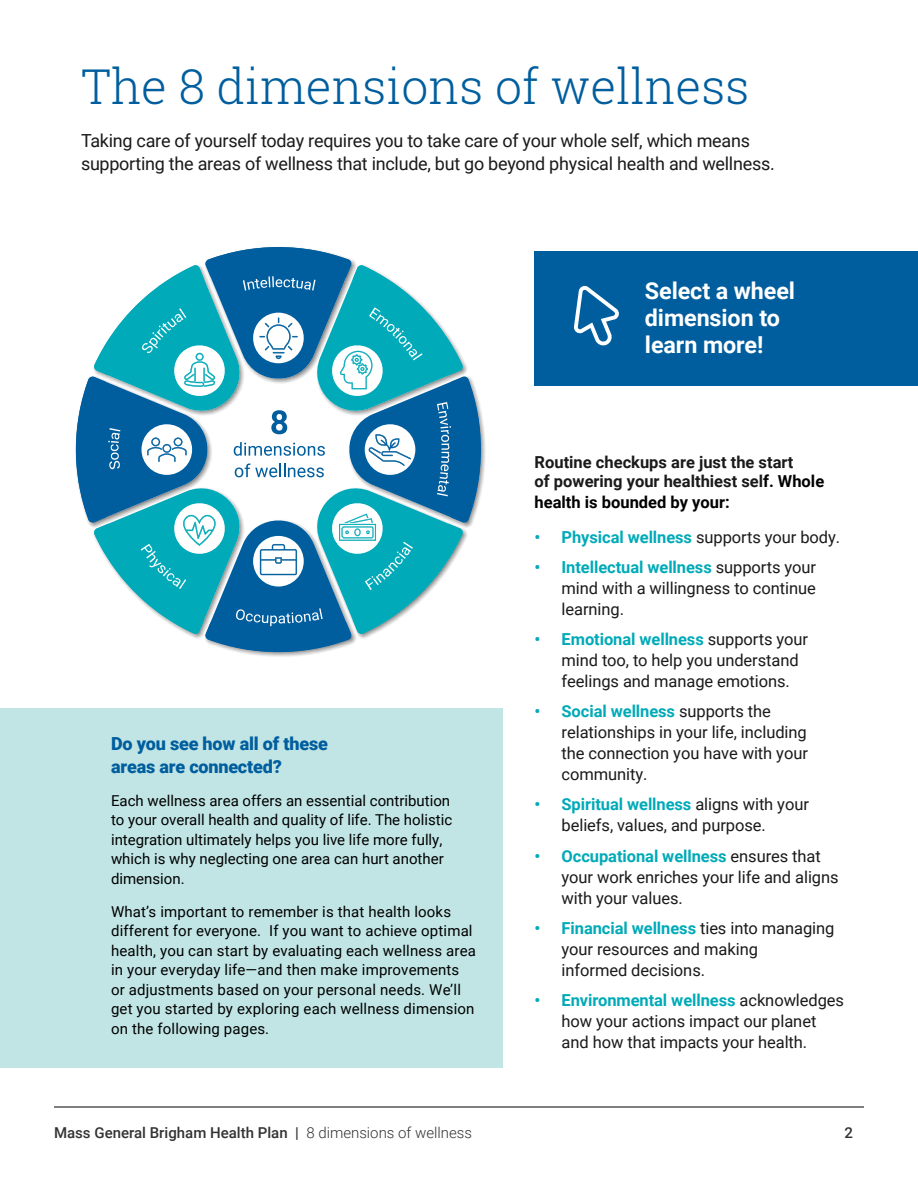
<style>
.page{position:relative;width:918px;height:1188px;background:#fff}
.page>*{position:absolute;margin:0;border:0;box-sizing:border-box;transform-origin:0 0}
.t1{font:300 48px "Roboto Slab";color:#005e9e}
.t2{font:700 23.4px/27px "Roboto";letter-spacing:-.005em;color:#fff}
.t3{font:18px/22.5px "Roboto";letter-spacing:-.015em;color:#1a1a1a}
.t4{font:900 18px/22.5px "Roboto";letter-spacing:-.01em;color:#005e9e}
.t5{font:16.5px/21px "Roboto";letter-spacing:-.005em;color:#1a1a1a}
.t6{font:700 16.5px/19.5px "Roboto";color:#1a1a1a}
.t7{font:700 16.5px "Roboto";letter-spacing:-.005em;color:#00aab8}
.t8{font:700 16.5px "Roboto";color:#000}
.t9{font:15px/19.5px "Roboto";letter-spacing:.01em;color:#000}
.t10{font:500 15px "Roboto";color:#333}
.s1{color:#000}
.s2{font-weight:400;color:#1a1a1a}
.s3{font-weight:700;color:#00aab8}
.s4{font-weight:300}
</style>
<div class="page">
<div style="left:535px;top:251px;width:383px;height:135px;background:#005e9e"></div>
<div style="left:0;top:708px;width:502px;height:360px;background:#c1e5e5"></div>
<img style="left:481px;top:411px;width:5px;height:82px">
<svg style="left:76px;top:247px;width:405px;height:405px"></svg>
<svg style="left:574px;top:285px;width:44px;height:61px"></svg>
<hr style="left:54px;top:1107px;width:810px;height:1px;background:#000">
<p class="t1" style="left:81px;top:54px;width:670px">The 8 dimensions of wellness</p>
<p class="t3" style="left:81px;top:129px;width:695px">Taking care of yourself today requires you to take care of your whole self, which means supporting the areas of wellness that include, but go beyond physical health and wellness.</p>
<p class="t4" style="left:111px;top:732px;width:218px">Do you see how all of these areas are connected?</p>
<p class="t9" style="left:111px;top:790px;width:343px">Each wellness area offers an essential contribution to your overall health and quality of life. The holistic integration ultimately helps you live life more fully, which is why neglecting one area can hurt another dimension.</p>
<p class="t9" style="left:111px;top:901px;width:366px">What’s important to remember is that health looks different for everyone. If you want to achieve optimal health, you can start by evaluating each wellness area in your everyday life—and then make improvements or adjustments based on your personal needs. We’ll get you started by exploring each wellness dimension on the following pages.</p>
<p class="t2" style="left:645px;top:276px;width:152px">Select a wheel dimension to learn more!</p>
<p class="t6" style="left:535px;top:451px;width:291px">Routine checkups are just the start<br>of powering your healthiest sel<span class="s1">f. Whole</span></p>
<p class="t8" style="left:535px;top:491px;width:197px">health is bounded by your:</p>
<p class="t7" style="left:535px;top:525px;width:307px">• Physical wellness <span class="s2">supports your body.</span></p>
<p class="t5" style="left:562px;top:556px;width:256px;text-align:justify;text-indent:-27px"><span class="s3">• Intellectual wellness</span> supports your mind with a willingness to continue learning.</p>
<p class="t5" style="left:562px;top:628px;width:248px;text-indent:-27px"><span class="s3">• Emotional wellness</span> supports your mind too, to help you understand feelings and manage emotions.</p>
<p class="t5" style="left:562px;top:700px;width:248px;text-indent:-27px"><span class="s3">• Social wellness</span> supports the relationships in your life, including the connection you have with your community.</p>
<p class="t5" style="left:562px;top:793px;width:249px;text-indent:-27px"><span class="s3">• Spiritual wellness</span> aligns with your beliefs, values, and purpose.</p>
<p class="t5" style="left:562px;top:845px;width:279px;text-indent:-27px"><span class="s3">• Occupational wellness</span> ensures that your work enriches your life and aligns with your values.</p>
<p class="t5" style="left:562px;top:917px;width:274px;text-indent:-27px"><span class="s3">• Financial wellness</span> ties into managing your resources and making<br>informed decisions.</p>
<p class="t5" style="left:535px;top:989px;width:311px;text-align:center"><span class="s3">• Environmental wellness</span> acknowledges how your actions impact our planet<br>and how that impacts your health.</p>
<p class="t10" style="left:54px;top:1122px;width:420px">Mass General Brigham Health Plan | <span class="s4">8 dimensions of wellness</span></p>
<p class="t10" style="left:845px;top:1122px;width:10px">2</p>
</div>
